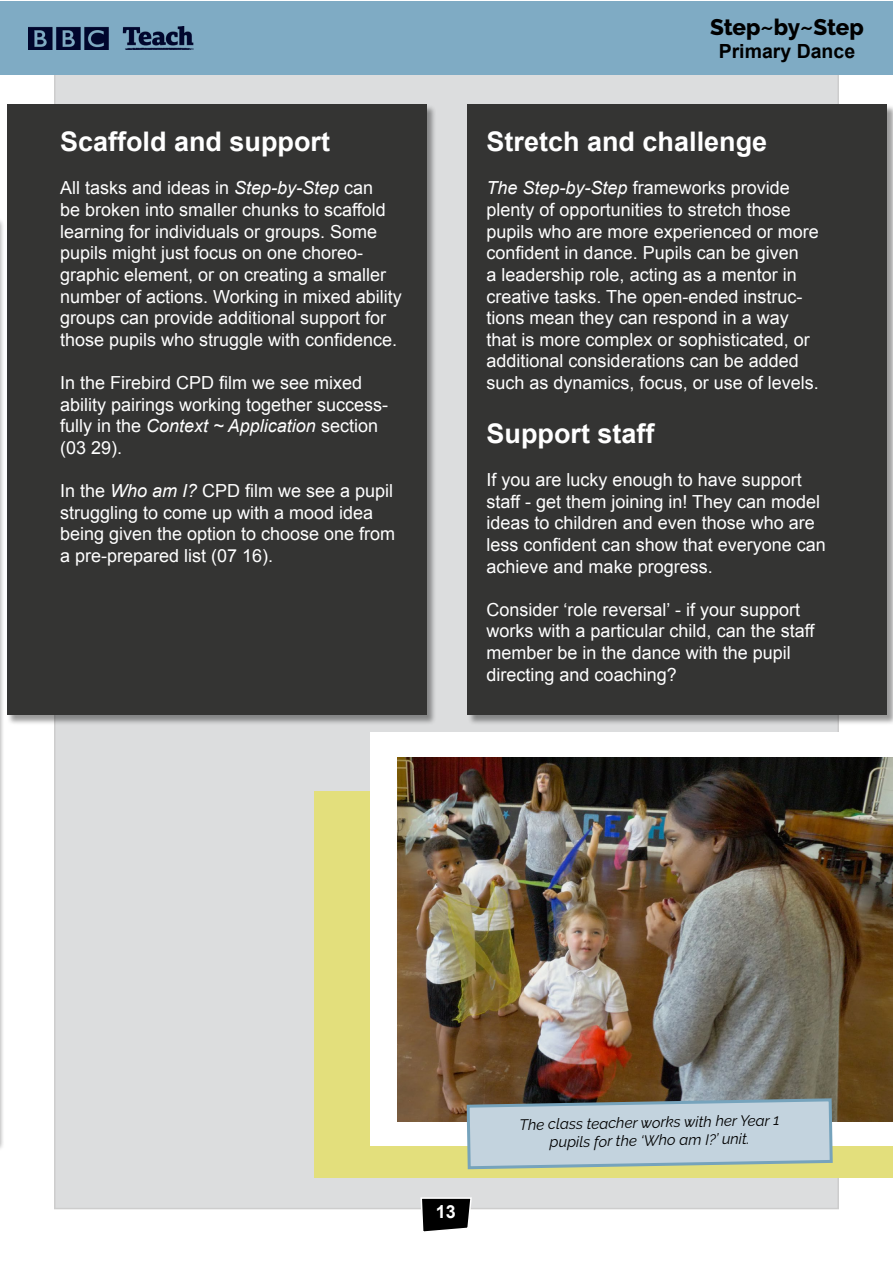
<style>
.page{position:relative;width:893px;height:1263px;background:#fff}
.page>*{position:absolute;margin:0;border:0;box-sizing:border-box;transform-origin:0 0}
.t1{font:700 27px "Arial";color:#fff}
.t2{font:800 22.5px "Raleway";letter-spacing:-.005em;color:#000}
.t3{font:700 19.5px "Arial";color:#000}
.t4{font:18px/21.6px "Arial";color:#fff}
.t5{font:700 18px "Arial";color:#fff}
.t6{font:italic 15px/18px "Raleway";color:#000;text-align:center}
.s1{font-style:italic}
</style>
<div class="page">
<div style="left:55px;top:55px;width:783px;height:1153px;background:#dcddde"></div>
<hr style="left:0;top:218px;width:4px;height:933px;background:#000;opacity:.4">
<div style="left:1px;top:1px;width:892px;height:73px;background:#7fabc4"></div>
<div style="left:7px;top:104px;width:430px;height:621px;background:#000;opacity:.4"></div>
<div style="left:7px;top:104px;width:419px;height:611px;background:#343433"></div>
<div style="left:467px;top:104px;width:426px;height:621px;background:#000;opacity:.4"></div>
<div style="left:467px;top:104px;width:420px;height:611px;background:#343433"></div>
<img style="left:29px;top:26px;width:164px;height:24px">
<div style="left:315px;top:791px;width:578px;height:387px;background:#e3df7c"></div>
<div style="left:370px;top:732px;width:523px;height:413px;background:#fff"></div>
<img style="left:398px;top:757px;width:495px;height:365px">
<svg style="left:420px;top:1197px;width:53px;height:35px"></svg>
<svg style="left:465px;top:1097px;width:369px;height:73px"></svg>
<h1 class="t1" style="left:60px;top:124px;width:272px">Scaffold and support</h1>
<p class="t4" style="left:60px;top:178px;width:343px">All tasks and ideas in <span class="s1">Step-by-Step</span> can<br>be broken into smaller chunks to scaffold learning for individuals or groups. Some pupils might just focus on one choreo&shy;graphic element, or on creating a smaller number of actions. Working in mixed ability groups can provide additional support for those pupils who struggle with confidence.</p>
<p class="t4" style="left:60px;top:372px;width:330px">In the Firebird CPD film we see mixed ability pairings working together success&shy;fully in the <span class="s1">Context ~ Application</span> section (03 29).</p>
<p class="t4" style="left:60px;top:480px;width:337px">In the <span class="s1">Who am I?</span> CPD film we see a pupil struggling to come up with a mood idea being given the option to choose one from a pre-prepared list (07 16).</p>
<p class="t2" style="left:710px;top:14px;width:155px">Step~by~Step</p>
<p class="t3" style="left:719px;top:38px;width:138px">Primary Dance</p>
<h1 class="t1" style="left:487px;top:124px;width:282px">Stretch and challenge</h1>
<p class="t4" style="left:487px;top:178px;width:334px"><span class="s1">The Step-by-Step</span> frameworks provide plenty of opportunities to stretch those pupils who are more experienced or more confident in dance. Pupils can be given<br>a leadership role, acting as a mentor in creative tasks. The open-ended instruc&shy;tions mean they can respond in a way that is more complex or sophisticated, or additional considerations can be added such as dynamics, focus, or use of levels.</p>
<h1 class="t1" style="left:487px;top:416px;width:169px">Support staff</h1>
<p class="t4" style="left:487px;top:469px;width:341px">If you are lucky enough to have support staff - get them joining in! They can model ideas to children and even those who are less confident can show that everyone can achieve and make progress.</p>
<p class="t4" style="left:487px;top:599px;width:329px">Consider ‘role reversal’ - if your support works with a particular child, can the staff member be in the dance with the pupil directing and coaching?</p>
<p class="t5" style="left:436px;top:1200px;width:22px">13</p>
<p class="t6" style="left:519px;top:1115px;width:262px;rotate:-1deg">The class teacher works with her Year 1 pupils for the ‘Who am I?’ unit.</p>
</div>
